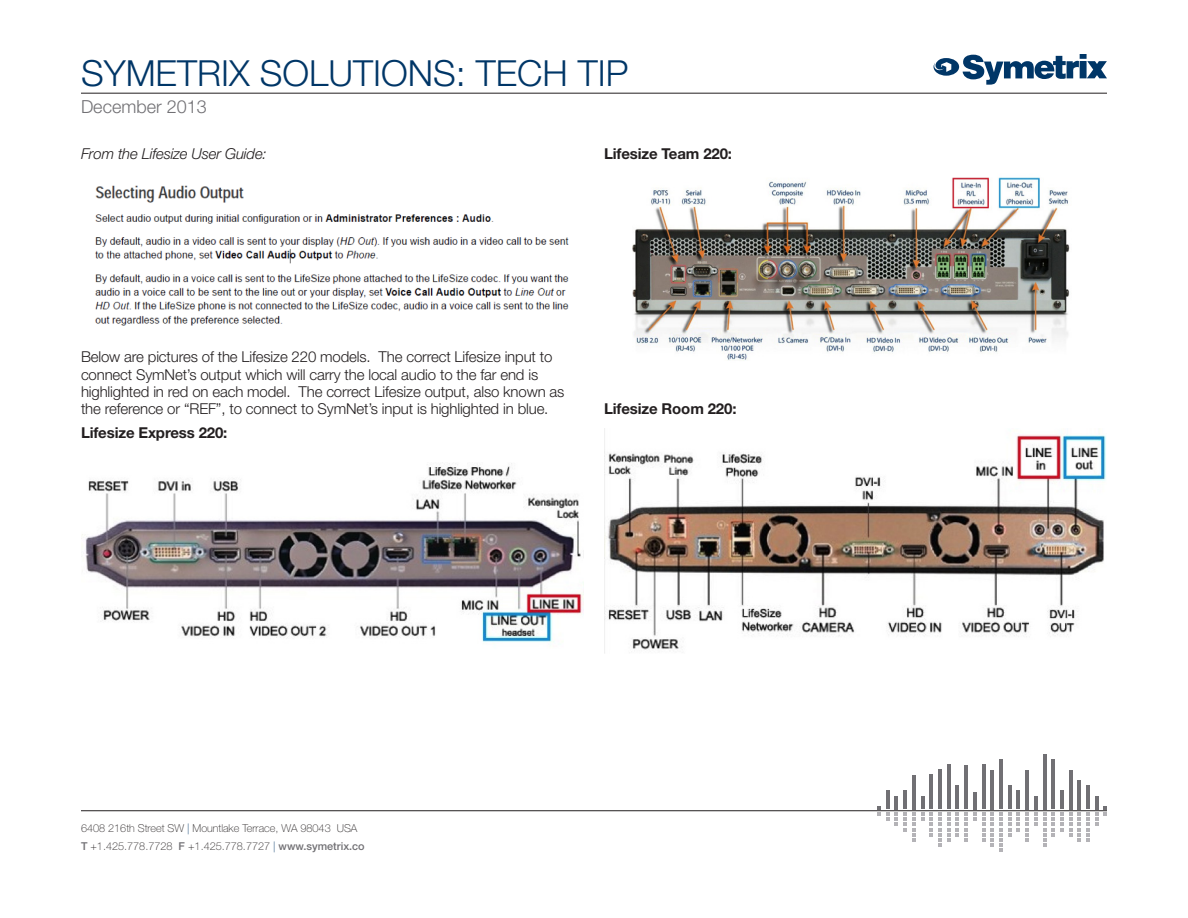
<style>
.page{position:relative;width:1188px;height:918px;background:#fff}
.page>*{position:absolute;margin:0;border:0;box-sizing:border-box;transform-origin:0 0}
.t1{font:300 36px "Helvetica Neue LT Std";color:#003667}
.t2{font:300 18px "Helvetica Neue LT Std";color:#717074}
.Body_Text{font:300 15px/17.2px "Helvetica Neue LT Std";letter-spacing:-.01em;color:#231f20}
.Body_Text-2{font:700 15px "Helvetica Neue LT Std";letter-spacing:-.01em;color:#231f20}
.Body_Text-3{font:italic 300 15px "Helvetica Neue LT Std";letter-spacing:-.01em;color:#231f20}
.t3{font:100 10.8px/18px "Helvetica Neue LT Std";color:#231f20}
.s1{color:#003667}
.s2{font-weight:500;color:#717074}
</style>
<div class="page">
<svg style="left:933px;top:54px;width:174px;height:31px"></svg>
<hr style="left:81px;top:93px;width:1026px;height:1px;background:#231f20">
<hr style="left:81px;top:810px;width:1026px;height:1px;background:#231f20">
<hr style="left:886px;top:791px;width:3px;height:18px;background:#717074">
<hr style="left:904px;top:791px;width:3px;height:18px;background:#717074">
<hr style="left:912px;top:775px;width:3px;height:34px;background:#717074">
<hr style="left:930px;top:775px;width:3px;height:34px;background:#717074">
<hr style="left:938px;top:770px;width:4px;height:39px;background:#717074">
<hr style="left:947px;top:765px;width:3px;height:44px;background:#717074">
<hr style="left:956px;top:785px;width:3px;height:24px;background:#717074">
<hr style="left:965px;top:765px;width:3px;height:44px;background:#717074">
<hr style="left:973px;top:792px;width:3px;height:17px;background:#717074">
<hr style="left:982px;top:765px;width:3px;height:44px;background:#717074">
<hr style="left:991px;top:770px;width:3px;height:39px;background:#717074">
<hr style="left:999px;top:759px;width:3px;height:50px;background:#717074">
<hr style="left:1008px;top:786px;width:3px;height:23px;background:#717074">
<hr style="left:1017px;top:791px;width:3px;height:18px;background:#717074">
<hr style="left:1026px;top:770px;width:3px;height:39px;background:#717074">
<hr style="left:1043px;top:754px;width:3px;height:55px;background:#717074">
<hr style="left:1052px;top:759px;width:3px;height:50px;background:#717074">
<hr style="left:1060px;top:791px;width:3px;height:18px;background:#717074">
<hr style="left:1069px;top:770px;width:3px;height:39px;background:#717074">
<hr style="left:1078px;top:780px;width:3px;height:29px;background:#717074">
<hr style="left:1087px;top:785px;width:3px;height:24px;background:#717074">
<svg style="left:878px;top:806px;width:11px;height:15px"></svg>
<svg style="left:895px;top:796px;width:3px;height:30px"></svg>
<svg style="left:904px;top:812px;width:11px;height:29px"></svg>
<svg style="left:921px;top:797px;width:3px;height:24px"></svg>
<svg style="left:930px;top:812px;width:20px;height:35px"></svg>
<svg style="left:956px;top:812px;width:3px;height:24px"></svg>
<svg style="left:965px;top:812px;width:11px;height:29px"></svg>
<svg style="left:982px;top:812px;width:3px;height:29px"></svg>
<svg style="left:991px;top:812px;width:11px;height:40px"></svg>
<svg style="left:1008px;top:812px;width:3px;height:24px"></svg>
<svg style="left:1017px;top:812px;width:3px;height:19px"></svg>
<svg style="left:1026px;top:796px;width:11px;height:45px"></svg>
<svg style="left:1043px;top:812px;width:3px;height:35px"></svg>
<svg style="left:1052px;top:812px;width:11px;height:24px"></svg>
<svg style="left:1069px;top:812px;width:3px;height:24px"></svg>
<svg style="left:1078px;top:812px;width:3px;height:29px"></svg>
<svg style="left:1087px;top:796px;width:11px;height:45px"></svg>
<svg style="left:1104px;top:806px;width:3px;height:9px"></svg>
<img style="left:95px;top:185px;width:474px;height:141px">
<img style="left:82px;top:463px;width:502px;height:179px">
<img style="left:632px;top:177px;width:438px;height:183px">
<img style="left:604px;top:428px;width:502px;height:225px">
<h1 class="t1" style="left:81px;top:51px;width:549px">SYMETRIX SOLUTIONS: TECH TIP</h1>
<p class="t2" style="left:81px;top:95px;width:127px">December 2013</p>
<p class="Body_Text-3" style="left:81px;top:145px;width:187px">From the Lifesize User Guide:</p>
<p class="Body_Text-2" style="left:604px;top:145px;width:129px">Lifesize Team 220:</p>
<p class="Body_Text" style="left:81px;top:348px;width:485px">Below are pictures of the Lifesize 220 models. The correct Lifesize input to connect SymNet’s output which will carry the local audio to the far end is highlighted in red on each model. The correct Lifesize output, also known as the reference or “REF”, to connect to SymNet’s input is highlighted in blue.</p>
<p class="Body_Text-2" style="left:81px;top:424px;width:148px">Lifesize Express 220:</p>
<p class="Body_Text-2" style="left:604px;top:400px;width:134px">Lifesize Room 220:</p>
<p class="t3" style="left:81px;top:820px;width:285px">6408 216th Street SW <span class="s1">|</span> Mountlake Terrace, WA 98043 USA<br><span class="s2">T</span> +1.425.778.7728 <span class="s2">F</span> +1.425.778.7727 <span class="s1">|</span> <span class="s2">www.symetrix.co</span></p>
</div>
